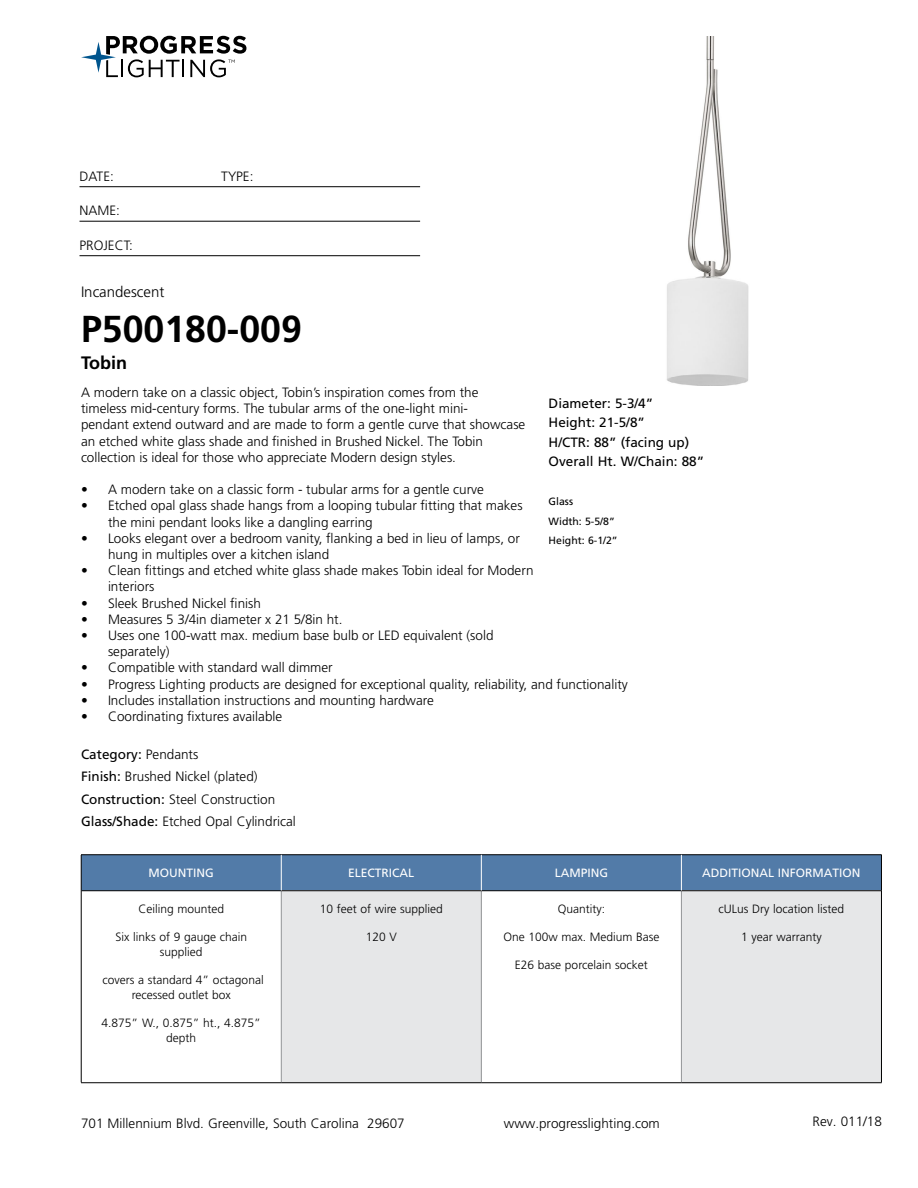
<style>
.page{position:relative;width:918px;height:1188px;background:#fff}
.page>*{position:absolute;margin:0;border:0;box-sizing:border-box;transform-origin:0 0}
.t1{font:700 37.5px "Frutiger LT Std";color:#000}
.t2{font:700 18px "Frutiger LT Std";color:#000}
.t3{font:300 15px "Frutiger LT Std";color:#000}
.t4{font:300 13.5px/16.2px "Frutiger LT Std";color:#000}
.t5{font:13.5px/19.5px "Frutiger LT Std";color:#000}
.t6{font:300 12px/15px "Frutiger LT Std";color:#000;text-align:center}
.t7{font:12px "Frutiger LT Std";color:#fff}
.t8{font:10.5px/19.5px "Frutiger LT Std";color:#000}
.s1{font-weight:400}
</style>
<div class="page">
<svg style="left:81px;top:36px;width:165px;height:41px"></svg>
<hr style="left:80px;top:186px;width:340px;height:1px;background:#000">
<hr style="left:80px;top:221px;width:340px;height:1px;background:#000">
<hr style="left:80px;top:255px;width:340px;height:1px;background:#000">
<div style="left:82px;top:855px;width:799px;height:35px;background:#527ba8"></div>
<div style="left:281px;top:891px;width:200px;height:192px;background:#e6e7e8"></div>
<div style="left:681px;top:891px;width:200px;height:192px;background:#e6e7e8"></div>
<hr style="left:281px;top:891px;width:1px;height:191px;background:#939598">
<hr style="left:481px;top:891px;width:1px;height:191px;background:#939598">
<hr style="left:681px;top:891px;width:1px;height:191px;background:#939598">
<hr style="left:81px;top:890px;width:200px;height:1px;background:#000">
<hr style="left:281px;top:890px;width:200px;height:1px;background:#000">
<hr style="left:481px;top:890px;width:200px;height:1px;background:#000">
<hr style="left:681px;top:890px;width:200px;height:1px;background:#000">
<hr style="left:81px;top:1082px;width:200px;height:1px;background:#000">
<hr style="left:281px;top:1082px;width:200px;height:1px;background:#000">
<hr style="left:481px;top:1082px;width:200px;height:1px;background:#000">
<hr style="left:681px;top:1082px;width:201px;height:1px;background:#000">
<hr style="left:81px;top:854px;width:200px;height:1px;background:#000">
<hr style="left:81px;top:855px;width:1px;height:36px;background:#000">
<hr style="left:281px;top:854px;width:200px;height:1px;background:#000">
<hr style="left:481px;top:854px;width:200px;height:1px;background:#000">
<hr style="left:681px;top:854px;width:201px;height:1px;background:#000">
<hr style="left:881px;top:855px;width:1px;height:36px;background:#000">
<hr style="left:81px;top:891px;width:1px;height:191px;background:#000">
<hr style="left:881px;top:891px;width:1px;height:191px;background:#000">
<hr style="left:281px;top:855px;width:1px;height:35px;background:#fff">
<hr style="left:681px;top:855px;width:1px;height:35px;background:#fff">
<hr style="left:481px;top:855px;width:1px;height:35px;background:#fff">
<img style="left:666px;top:36px;width:83px;height:349px">
<p class="t4" style="left:80px;top:168px;width:36px">DATE:</p>
<p class="t4" style="left:221px;top:168px;width:34px">TYPE:</p>
<p class="t4" style="left:80px;top:203px;width:42px">NAME:</p>
<p class="t4" style="left:80px;top:237px;width:55px">PROJECT:</p>
<p class="t3" style="left:81px;top:283px;width:85px">Incandescent</p>
<h1 class="t1" style="left:81px;top:307px;width:222px">P500180-009</h1>
<h2 class="t2" style="left:81px;top:352px;width:48px">Tobin</h2>
<p class="t4" style="left:81px;top:384px;width:446px">A modern take on a classic object, Tobin’s inspiration comes from the timeless mid-century forms. The tubular arms of the one-light mini-<br>pendant extend outward and are made to form a gentle curve that showcase an etched white glass shade and finished in Brushed Nickel. The Tobin collection is ideal for those who appreciate Modern design styles.</p>
<p class="t4" style="left:81px;top:482px;width:405px">• A modern take on a classic form - tubular arms for a gentle curve</p>
<p class="t4" style="left:108px;top:498px;width:416px;text-indent:-27px">• Etched opal glass shade hangs from a looping tubular fitting that makes the mini pendant looks like a dangling earring</p>
<p class="t4" style="left:108px;top:530px;width:413px;text-indent:-27px">• Looks elegant over a bedroom vanity, flanking a bed in lieu of lamps, or hung in multiples over a kitchen island</p>
<p class="t4" style="left:108px;top:563px;width:427px;text-indent:-27px">• Clean fittings and etched white glass shade makes Tobin ideal for Modern interiors</p>
<p class="t4" style="left:81px;top:595px;width:182px">• Sleek Brushed Nickel finish</p>
<p class="t4" style="left:81px;top:611px;width:263px">• Measures 5 3/4in diameter x 21 5/8in ht.</p>
<p class="t4" style="left:108px;top:627px;width:387px;text-indent:-27px">• Uses one 100-watt max. medium base bulb or LED equivalent (sold separately)</p>
<p class="t4" style="left:81px;top:660px;width:253px">• Compatible with standard wall dimmer</p>
<p class="t4" style="left:81px;top:676px;width:548px">• Progress Lighting products are designed for exceptional quality, reliability, and functionality</p>
<p class="t4" style="left:81px;top:692px;width:354px">• Includes installation instructions and mounting hardware</p>
<p class="t4" style="left:81px;top:708px;width:203px">• Coordinating fixtures available</p>
<p class="t4" style="left:81px;top:743px;width:216px;line-height:22.5px"><span class="s1">Category:</span> Pendants<br><span class="s1">Finish:</span> Brushed Nickel (plated)<br><span class="s1">Construction:</span> Steel Construction<br><span class="s1">Glass/Shade:</span> Etched Opal Cylindrical</p>
<p class="t7" style="left:149px;top:866px;width:67px">MOUNTING</p>
<p class="t7" style="left:348px;top:866px;width:68px">ELECTRICAL</p>
<p class="t7" style="left:555px;top:866px;width:55px">LAMPING</p>
<p class="t7" style="left:702px;top:866px;width:160px">ADDITIONAL INFORMATION</p>
<p class="t6" style="left:138px;top:902px;width:87px">Ceiling mounted</p>
<p class="t6" style="left:115px;top:930px;width:133px">Six links of 9 gauge chain supplied</p>
<p class="t6" style="left:103px;top:972px;width:163px">covers a standard 4” octagonal recessed outlet box</p>
<p class="t6" style="left:102px;top:1015px;width:161px">4.875” W., 0.875” ht., 4.875” depth</p>
<p class="t5" style="left:549px;top:393px;width:157px">Diameter: 5-3/4”<br>Height: 21-5/8”<br>H/CTR: 88” (facing up)<br>Overall Ht. W/Chain: 88”</p>
<p class="t8" style="left:549px;top:492px;width:71px">Glass<br>Width: 5-5/8”<br>Height: 6-1/2”</p>
<p class="t6" style="left:320px;top:902px;width:125px">10 feet of wire supplied</p>
<p class="t6" style="left:366px;top:930px;width:33px">120 V</p>
<p class="t6" style="left:719px;top:902px;width:127px">cULus Dry location listed</p>
<p class="t6" style="left:741px;top:930px;width:82px">1 year warranty</p>
<p class="t6" style="left:558px;top:902px;width:49px">Quantity:</p>
<p class="t6" style="left:503px;top:930px;width:158px">One 100w max. Medium Base</p>
<p class="t6" style="left:515px;top:957px;width:134px">E26 base porcelain socket</p>
<p class="t4" style="left:81px;top:1115px;width:325px">701 Millennium Blvd. Greenville, South Carolina 29607</p>
<p class="t4" style="left:504px;top:1115px;width:158px">www.progresslighting.com</p>
<p class="t4" style="left:813px;top:1114px;width:71px">Rev. 011/18</p>
</div>
